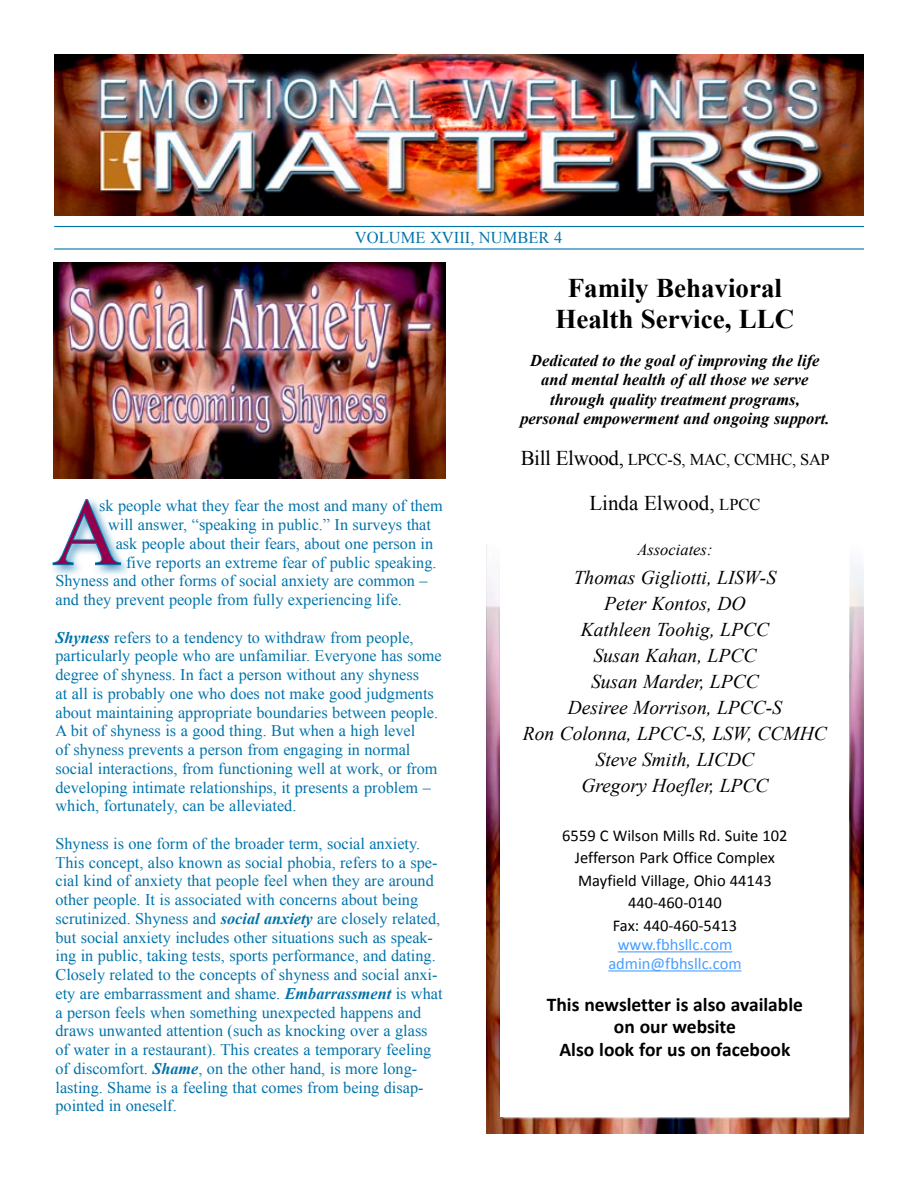
<style>
.page{position:relative;width:918px;height:1188px;background:#fff}
.page>*{position:absolute;margin:0;border:0;box-sizing:border-box;transform-origin:0 0}
.t1{font:700 27px/31.2px "Times New Roman";color:#000;text-align:center}
.t2{font:21px "Times New Roman";color:#000}
.t3{font:italic 19.5px/26px "Times New Roman";color:#000;text-align:center}
.t4{font:700 19.5px/22.5px "Calibri";color:#000;text-align:center}
.t5{font:italic 700 16.5px/19px "Times New Roman";color:#000;text-align:center}
.t6{font:16.5px/22.5px "Calibri";color:#000;text-align:center}
.t7{font:16.5px/19px "Calibri";color:#479dff;text-align:center}
.t8{font:16.5px "Times New Roman";letter-spacing:-.02em;color:#000}
.t9{font:16.5px "Times New Roman";color:#0073aa}
.t10{font:italic 16.5px "Times New Roman";color:#000}
.t11{font:16.2px/18.8px "Times New Roman";color:#0073aa}
.s1{font-weight:700;font-style:italic}
.s2{font-size:21px}
.s3{font-size:16.5px}
</style>
<div class="page">
<img style="left:54px;top:262px;width:392px;height:216px">
<img style="left:486px;top:544px;width:378px;height:589px">
<div style="left:501px;top:268px;width:348px;height:849px;background:#fff"></div>
<hr style="left:618px;top:951px;width:114px;height:1px;background:#479dff">
<hr style="left:608px;top:970px;width:134px;height:1px;background:#479dff">
<img style="left:54px;top:54px;width:810px;height:162px">
<hr style="left:54px;top:226px;width:810px;height:1px;background:#0073aa">
<hr style="left:54px;top:248px;width:810px;height:2px;background:#0073aa">
<div style="left:48px;top:495px;width:84px;height:81px;background:#0073aa;opacity:.75"></div>
<svg style="left:52px;top:499px;width:69px;height:67px"></svg>
<p class="t9" style="left:355px;top:227px;width:209px">VOLUME XVIII, NUMBER 4</p>
<p class="t11" style="left:99px;top:496px;width:345px">sk people what they fear the most and many of them</p>
<p class="t11" style="left:108px;top:515px;width:324px">will answer, “speaking in public.” In surveys that</p>
<p class="t11" style="left:116px;top:534px;width:319px">ask people about their fears, about one person in</p>
<p class="t11" style="left:126px;top:552px;width:312px">five reports an extreme fear of public speaking.</p>
<p class="t11" style="left:56px;top:571px;width:374px">Shyness and other forms of social anxiety are common –</p>
<p class="t11" style="left:56px;top:590px;width:348px">and they prevent people from fully experiencing life.</p>
<p class="t11" style="left:56px;top:627px;width:388px"><span class="s1">Shyness</span> refers to a tendency to withdraw from people, particularly people who are unfamiliar. Everyone has some degree of shyness. In fact a person without any shyness<br>at all is probably one who does not make good judgments about maintaining appropriate boundaries between people.<br>A bit of shyness is a good thing. But when a high level<br>of shyness prevents a person from engaging in normal social interactions, from functioning well at work, or from developing intimate relationships, it presents a problem – which, fortunately, can be alleviated.</p>
<p class="t11" style="left:56px;top:834px;width:389px">Shyness is one form of the broader term, social anxiety.<br>This concept, also known as social phobia, refers to a spe&shy;cial kind of anxiety that people feel when they are around other people. It is associated with concerns about being scrutinized. Shyness and <span class="s1">social anxiety</span> are closely related, but social anxiety includes other situations such as speak&shy;ing in public, taking tests, sports performance, and dating.<br>Closely related to the concepts of shyness and social anxi&shy;ety are embarrassment and shame. <span class="s1">Embarrassment</span> is what a person feels when something unexpected happens and draws unwanted attention (such as knocking over a glass of water in a restaurant). This creates a temporary feeling of discomfort. <span class="s1">Shame</span>, on the other hand, is more long&shy;lasting. Shame is a feeling that comes from being disap&shy;pointed in oneself.</p>
<h1 class="t1" style="left:555px;top:272px;width:241px">Family Behavioral<br>Health Service, LLC</h1>
<p class="t5" style="left:520px;top:351px;width:311px">Dedicated to the goal of improving the life and mental health of all those we serve through quality treatment programs, personal empowerment and ongoing support.</p>
<p class="t8" style="left:521px;top:449px;width:311px"><span class="s2">Bill Elwood,</span> LPCC-S, MAC, CCMHC, SAP</p>
<p class="t2" style="left:589px;top:489px;width:173px">Linda Elwood, <span class="s3">LPCC</span></p>
<p class="t10" style="left:637px;top:538px;width:77px">Associates:</p>
<p class="t3" style="left:523px;top:564px;width:306px">Thomas Gigliotti, LISW-S<br>Peter Kontos, DO<br>Kathleen Toohig, LPCC<br>Susan Kahan, LPCC<br>Susan Marder, LPCC<br>Desiree Morrison, LPCC-S<br>Ron Colonna, LPCC-S, LSW, CCMHC<br>Steve Smith, LICDC<br>Gregory Hoefler, LPCC</p>
<p class="t6" style="left:562px;top:823px;width:227px">6559 C Wilson Mills Rd. Suite 102<br>Jefferson Park Office Complex<br>Mayfield Village, Ohio 44143<br>440-460-0140<br>Fax: 440-460-5413</p>
<p class="t7" style="left:608px;top:934px;width:135px">www.fbhsllc.com admin@fbhsllc.com</p>
<p class="t4" style="left:547px;top:992px;width:258px">This newsletter is also available on our website<br>Also look for us on facebook</p>
</div>
